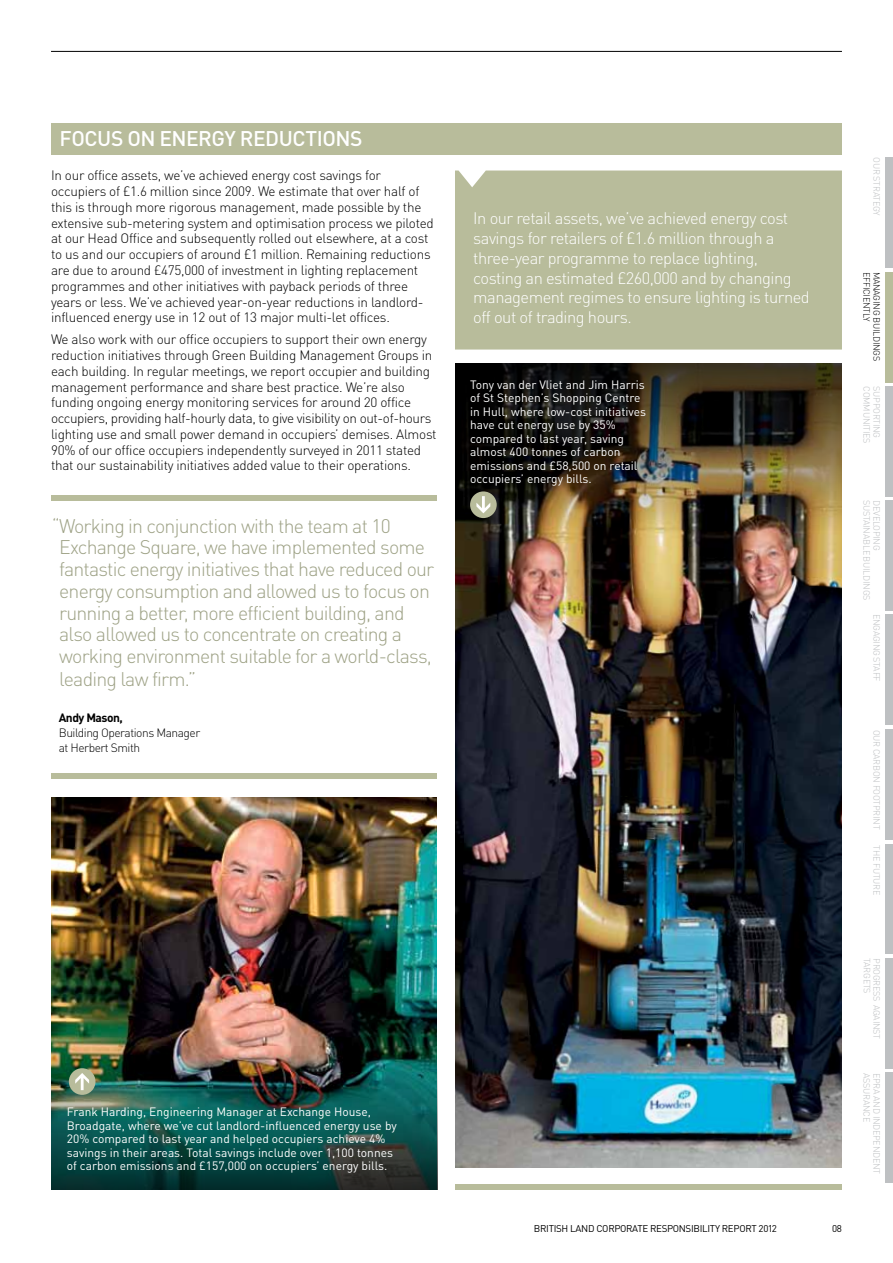
<style>
.page{position:relative;width:893px;height:1263px;background:#fff}
.page>*{position:absolute;margin:0;border:0;box-sizing:border-box;transform-origin:0 0}
.t1{font:500 21px "DIN Pro";letter-spacing:-.025em;color:#fff}
.t2{font:300 19.5px/21.9px "DIN Pro";letter-spacing:-.04em;color:#9ea286}
.t3{font:300 16.5px/19.8px "DIN Pro";letter-spacing:-.03em;color:#fff}
.t4{font:300 13.5px/15.8px "DIN Pro";letter-spacing:-.02em;color:#000}
.t5{font:12px/13.5px "DIN Pro";color:#fff}
.t6{font:300 12px/15px "DIN Pro";letter-spacing:-.04em;color:#000}
.t7{font:700 12px "DIN Pro";letter-spacing:-.04em;color:#000}
.t8{font:9.75px "DIN Pro";letter-spacing:-.03em;color:#000}
.t9{font:300 9px/9.8px "DIN Pro";letter-spacing:-.03em;color:#bec0c2}
.t10{font:300 9px/9.8px "DIN Pro";letter-spacing:-.03em;color:#000}
</style>
<div class="page">
<div style="left:455px;top:171px;width:387px;height:179px;background:#b8bc9b"></div>
<div style="left:51px;top:123px;width:791px;height:32px;background:#b8bc9b"></div>
<hr style="left:51px;top:51px;width:791px;height:1px;background:#000">
<div style="left:51px;top:495px;width:386px;height:6px;background:#b8bc9b"></div>
<div style="left:51px;top:773px;width:386px;height:6px;background:#b8bc9b"></div>
<div style="left:455px;top:1184px;width:387px;height:6px;background:#b8bc9b"></div>
<img style="left:455px;top:531px;width:387px;height:637px">
<div style="left:886px;top:157px;width:7px;height:111px;background:#bec0c2"></div>
<div style="left:886px;top:272px;width:7px;height:110px;background:#b8bc9b"></div>
<div style="left:886px;top:386px;width:7px;height:110px;background:#bec0c2"></div>
<div style="left:886px;top:500px;width:7px;height:111px;background:#bec0c2"></div>
<div style="left:886px;top:615px;width:7px;height:110px;background:#bec0c2"></div>
<div style="left:886px;top:730px;width:7px;height:110px;background:#bec0c2"></div>
<div style="left:886px;top:844px;width:7px;height:110px;background:#bec0c2"></div>
<div style="left:886px;top:958px;width:7px;height:111px;background:#bec0c2"></div>
<div style="left:886px;top:1073px;width:7px;height:110px;background:#bec0c2"></div>
<img style="left:51px;top:797px;width:386px;height:267px">
<img style="left:455px;top:364px;width:387px;height:167px">
<div style="left:470px;top:491px;width:27px;height:27px;background:#b8bc9b;border-radius:50%"></div>
<svg style="left:476px;top:496px;width:14px;height:17px"></svg>
<img style="left:51px;top:1064px;width:386px;height:126px">
<div style="left:69px;top:1068px;width:26px;height:27px;background:#b8bc9b;border-radius:50%"></div>
<svg style="left:75px;top:1073px;width:14px;height:17px"></svg>
<h1 class="t1" style="left:60px;top:122px;width:304px">FOCUS ON ENERGY REDUCTIONS</h1>
<p class="t4" style="left:51px;top:167px;width:384px">In our office assets, we’ve achieved energy cost savings for occupiers of £1.6 million since 2009. We estimate that over half of this is through more rigorous management, made possible by the extensive sub-metering system and optimisation process we piloted at our H ead Office and subsequently rolled out elsewhere, at a cost to us and our occupiers of around £1 million. Remaining reductions are due to around £475,000 of investment in lighting replacement programmes and other initiatives with payback periods of three years or less. We’ve achieved year-on-year reductions in landlord&shy;influenced energy use in 12 out of 13 major multi-let offices.</p>
<p class="t4" style="left:51px;top:330px;width:387px">We also work with our office occupiers to support their own energy reduction initiatives through Green Building Management Groups in each building. In regular meetings, we report occupier and building management performance and share best practice. We’re also funding ongoing energy monitoring services for around 20 office occupiers, providing half-hourly data, to give visibility on out-of-hours lighting use and small power demand in occupiers’ demises. Almost 90% of our office occupiers independently surveyed in 2011 stated that our sustainability initiatives added value to their operations.</p>
<p class="t2" style="left:59px;top:513px;width:377px;text-indent:-7px">“ Working in conjunction with the team at 10<br>Exchange Square, we have implemented some fantastic energy initiatives that have reduced our energy consumption and allowed us to focus on running a better, more efficient building, and also allowed us to concentrate on creating a working environment suitable for a world-class, leading law firm.”</p>
<p class="t7" style="left:59px;top:708px;width:66px">Andy Mason,</p>
<p class="t6" style="left:59px;top:724px;width:143px">Building Operations Manager at Herbert Smith</p>
<p class="t5" style="left:67px;top:1104px;width:332px">Frank Harding, Engineering Manager at Exchange House, Broadgate, where we’ve cut landlord-influenced energy use by 20% compared to last year and helped occupiers achieve 4% savings in their areas. Total savings include over 1,100 tonnes of carbon emissions and £157,000 on occupiers’ energy bills.</p>
<p class="t3" style="left:473px;top:207px;width:338px">In our retail assets, we’ve achieved energy cost savings for retailers of £1.6 million through a three-year programme to replace lighting, costing an estimated £260,000 and by changing management regimes to ensure lighting is turned off out of trading hours.</p>
<p class="t5" style="left:470px;top:376px;width:177px">Tony van der Vliet and Jim Harris of St Stephen’s Shopping Centre in Hull, where low-cost initiatives have cut energy use by 35% compared to last year, saving almost 400 tonnes of carbon emissions and £58,500 on retail occupiers’ energy bills.</p>
<p class="t9" style="left:882px;top:157px;width:59px;rotate:90deg">Our strategy</p>
<p class="t10" style="left:882px;top:272px;width:91px;rotate:90deg">MANAGING BUILDINGS<br>EFFICIENTLY</p>
<p class="t9" style="left:882px;top:386px;width:58px;rotate:90deg">SU PPORTING<br>COMMUNITIES</p>
<p class="t9" style="left:872px;top:500px;width:102px;rotate:90deg">SUSTAINABLE BU ILDINGS</p>
<p class="t9" style="left:882px;top:500px;width:52px;rotate:90deg">DEVELOPING</p>
<p class="t9" style="left:882px;top:614px;width:69px;rotate:90deg">ENGAGING STAFF</p>
<p class="t9" style="left:882px;top:730px;width:101px;rotate:90deg">Our CARBON FOOTPRINT</p>
<p class="t9" style="left:882px;top:845px;width:52px;rotate:90deg">TH E FUTU RE</p>
<p class="t8" style="left:534px;top:1221px;width:244px">BRITISH LAND CORPORATE RESPONSIBILITY REPORT 2012</p>
<p class="t8" style="left:832px;top:1221px;width:11px">08</p>
<p class="t9" style="left:873px;top:958px;width:37px;rotate:90deg">TARGETS</p>
<p class="t9" style="left:882px;top:958px;width:82px;rotate:90deg">PROGRESS AGAINST</p>
<p class="t9" style="left:872px;top:1073px;width:51px;rotate:90deg">ASSU RANCE</p>
<p class="t9" style="left:882px;top:1073px;width:103px;rotate:90deg">EPRA AND INDEPENDENT</p>
</div>
